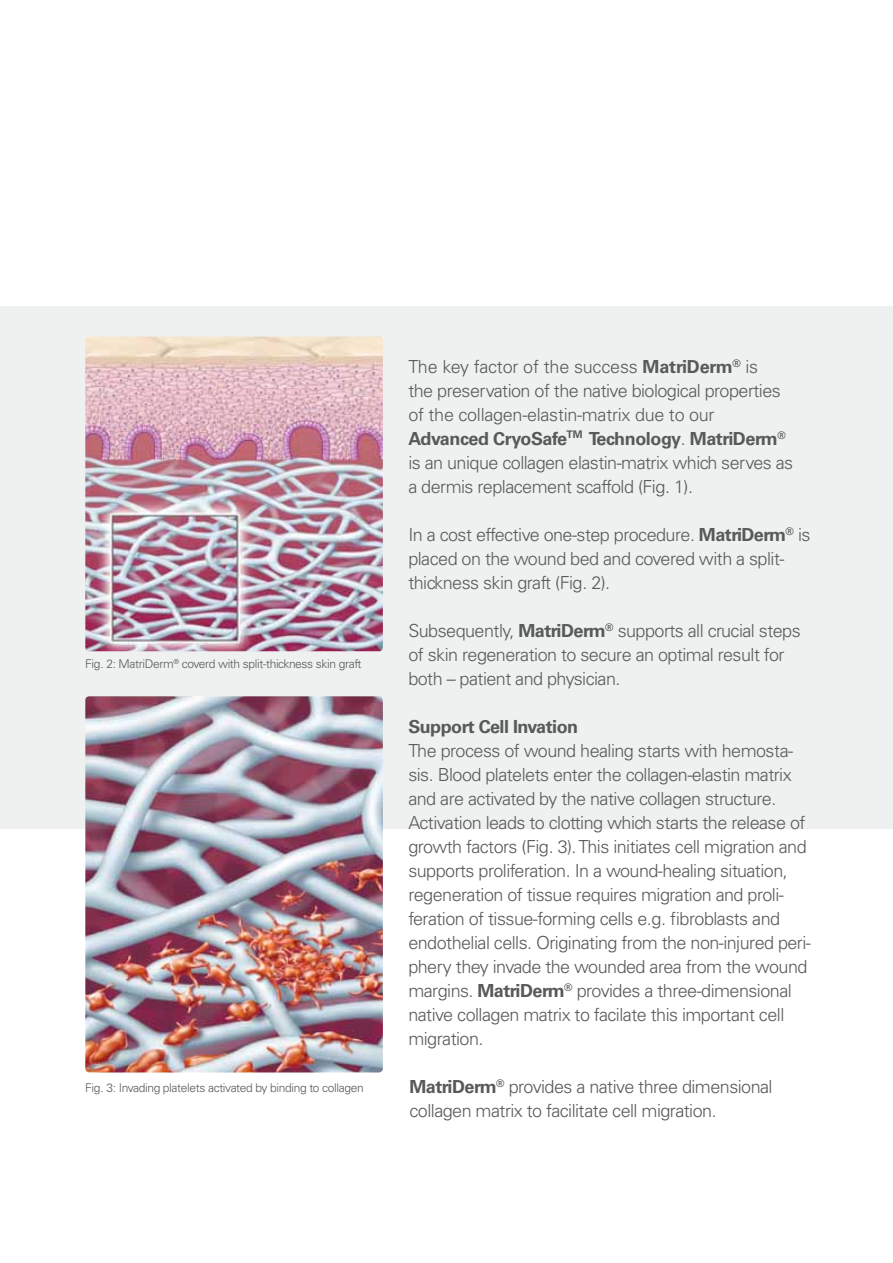
<style>
.page{position:relative;width:893px;height:1263px;background:#fff}
.page>*{position:absolute;margin:0;border:0;box-sizing:border-box;transform-origin:0 0}
.t1{font:300 18px/24px "Univers LT Std";letter-spacing:-.03em;color:#58595b}
.t2{font:700 18px "Univers LT Std";letter-spacing:-.03em;color:#58595b}
.t3{font:300 12px "Univers LT Std";letter-spacing:-.03em;color:#58595b}
.s1{font-weight:700}
</style>
<div class="page">
<div style="left:0;top:306px;width:893px;height:523px;background:#eff0f0"></div>
<img style="left:85px;top:337px;width:298px;height:314px;border-radius:4px">
<img style="left:85px;top:696px;width:298px;height:377px;border-radius:4px">
<p class="t3" style="left:85px;top:659px;width:278px">Fig. 2: MatriDerm<sup>®</sup> coverd with split-thickness skin graft</p>
<p class="t3" style="left:85px;top:1083px;width:280px">Fig. 3: Invading platelets activated by binding to collagen</p>
<p class="t1" style="left:408px;top:356px;width:386px">The key factor of the success <span class="s1">MatriDerm</span><sup>®</sup> is<br>the preservation of the native biological properties of the collagen-elastin-matrix due to our <span class="s1">Advanced CryoSafe</span><sup>TM</sup> <span class="s1">Technology</span>. <span class="s1">MatriDerm</span><sup>® </sup>is an unique collagen elastin-matrix which serves as a dermis replacement scaffold (Fig. 1).</p>
<p class="t1" style="left:408px;top:524px;width:404px">In a cost effective one-step procedure. <span class="s1">MatriDerm</span><sup>®</sup> is placed on the wound bed and covered with a split&shy;thickness skin graft (Fig. 2).</p>
<p class="t1" style="left:408px;top:620px;width:394px">Subsequently, <span class="s1">MatriDerm</span><sup>®</sup> supports all crucial steps of skin regeneration to secure an optimal result for both – patient and physician.</p>
<p class="t2" style="left:408px;top:719px;width:171px">Support Cell Invation</p>
<p class="t1" style="left:408px;top:739px;width:404px">The process of wound healing starts with hemosta&shy;sis. Blood platelets enter the collagen-elastin matrix and are activated by the native collagen structure.<br>Activation leads to clotting which starts the release of growth factors (Fig. 3). This initiates cell migration and supports proliferation. In a wound-healing situation, regeneration of tissue requires migration and proli&shy;feration of tissue-forming cells e.g. fibroblasts and endothelial cells. Originating from the non-injured peri&shy;phery they invade the wounded area from the wound margins. <span class="s1">MatriDerm</span><sup>®</sup> provides a three-dimensional native collagen matrix to facilate this important cell migration.</p>
<p class="t1" style="left:409px;top:1075px;width:365px"><span class="s1">MatriDerm</span><sup>®</sup> provides a native three dimensional collagen matrix to facilitate cell migration.</p>
</div>
